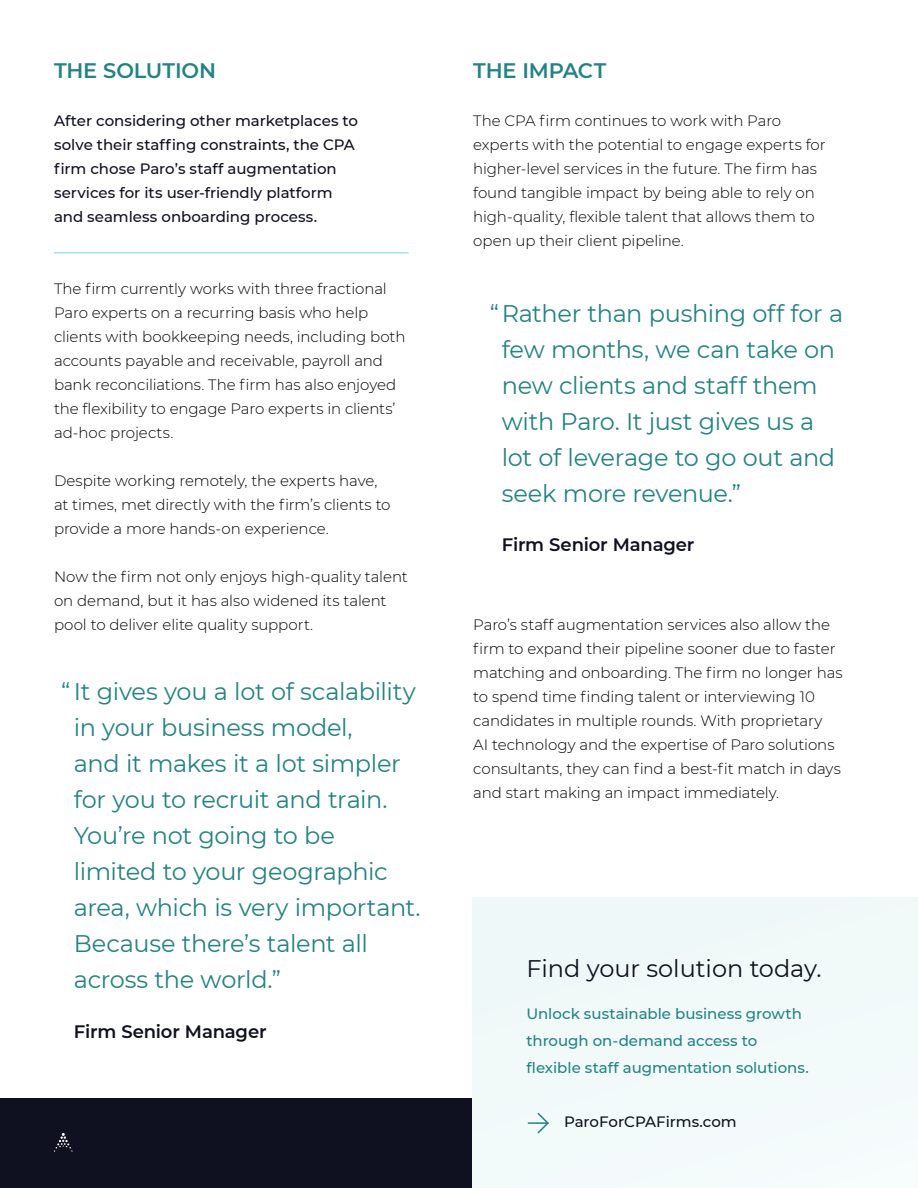
<style>
.page{position:relative;width:918px;height:1188px;background:#fff}
.page>*{position:absolute;margin:0;border:0;box-sizing:border-box;transform-origin:0 0}
.t1{font:24px/36px "Montserrat";letter-spacing:-.015em;color:#248383}
.t2{font:24px "Montserrat";color:#0f1020}
.t3{font:600 21px "Montserrat";letter-spacing:-.005em;color:#248383}
.t4{font:600 18px "Montserrat";letter-spacing:-.01em;color:#0f1020}
.t5{font:300 15px/24px "Montserrat";letter-spacing:-.005em;color:#000}
.t6{font:500 15px/24px "Montserrat";color:#0f1020}
.t7{font:500 15px/27px "Montserrat";color:#248383}
</style>
<div class="page">
<div style="left:0;top:1098px;width:918px;height:90px;background:#0f1020"></div>
<svg style="left:54px;top:1133px;width:19px;height:19px"></svg>
<div style="left:472px;top:898px;width:446px;height:290px;background:#f1f9f9"></div>
<svg style="left:527px;top:1113px;width:22px;height:21px"></svg>
<hr style="left:54px;top:252px;width:355px;height:2px;background:#a1e5e6">
<h2 class="t3" style="left:54px;top:56px;width:164px">THE SOLUTION</h2>
<p class="t6" style="left:54px;top:108px;width:306px">After considering other marketplaces to solve their staffing constraints, the CPA firm chose Paro’s staff augmentation services for its user-friendly platform and seamless onboarding process.</p>
<p class="t5" style="left:54px;top:276px;width:353px">The firm currently works with three fractional Paro experts on a recurring basis who help clients with bookkeeping needs, including both accounts payable and receivable, payroll and bank reconciliations. The firm has also enjoyed the flexibility to engage Paro experts in clients’ ad-hoc projects.</p>
<p class="t5" style="left:54px;top:468px;width:338px">Despite working remotely, the experts have, at times, met directly with the firm’s clients to provide a more hands-on experience.</p>
<p class="t5" style="left:54px;top:564px;width:355px">Now the firm not only enjoys high-quality talent on demand, but it has also widened its talent pool to deliver elite quality support.</p>
<p class="t1" style="left:74px;top:673px;width:348px;text-indent:-13px">“ It gives you a lot of scalability in your business model,<br>and it makes it a lot simpler for you to recruit and train.<br>You’re not going to be limited to your geographic area, which is very important.<br>Because there’s talent all across the world.”</p>
<p class="t4" style="left:74px;top:1018px;width:194px">Firm Senior Manager</p>
<h2 class="t3" style="left:473px;top:56px;width:135px">THE IMPACT</h2>
<p class="t5" style="left:473px;top:108px;width:354px">The CPA firm continues to work with Paro experts with the potential to engage experts for higher-level services in the future. The firm has found tangible impact by being able to rely on high-quality, flexible talent that allows them to open up their client pipeline.</p>
<h1 class="t1" style="left:502px;top:295px;width:343px;text-indent:-12px">“Rather than pushing off for a few months, we can take on new clients and staff them with Paro. It just gives us a lot of leverage to go out and seek more revenue.”</h1>
<p class="t4" style="left:502px;top:532px;width:194px">Firm Senior Manager</p>
<p class="t5" style="left:473px;top:612px;width:371px">Paro’s staff augmentation services also allow the firm to expand their pipeline sooner due to faster matching and onboarding. The firm no longer has to spend time finding talent or interviewing 10 candidates in multiple rounds. With proprietary<br>AI technology and the expertise of Paro solutions consultants, they can find a best-fit match in days and start making an impact immediately.</p>
<h1 class="t2" style="left:526px;top:952px;width:297px">Find your solution today.</h1>
<p class="t7" style="left:526px;top:1000px;width:284px">Unlock sustainable business growth through on-demand access to flexible staff augmentation solutions.</p>
<p class="t6" style="left:564px;top:1109px;width:174px">ParoForCPAFirms.com</p>
</div>
